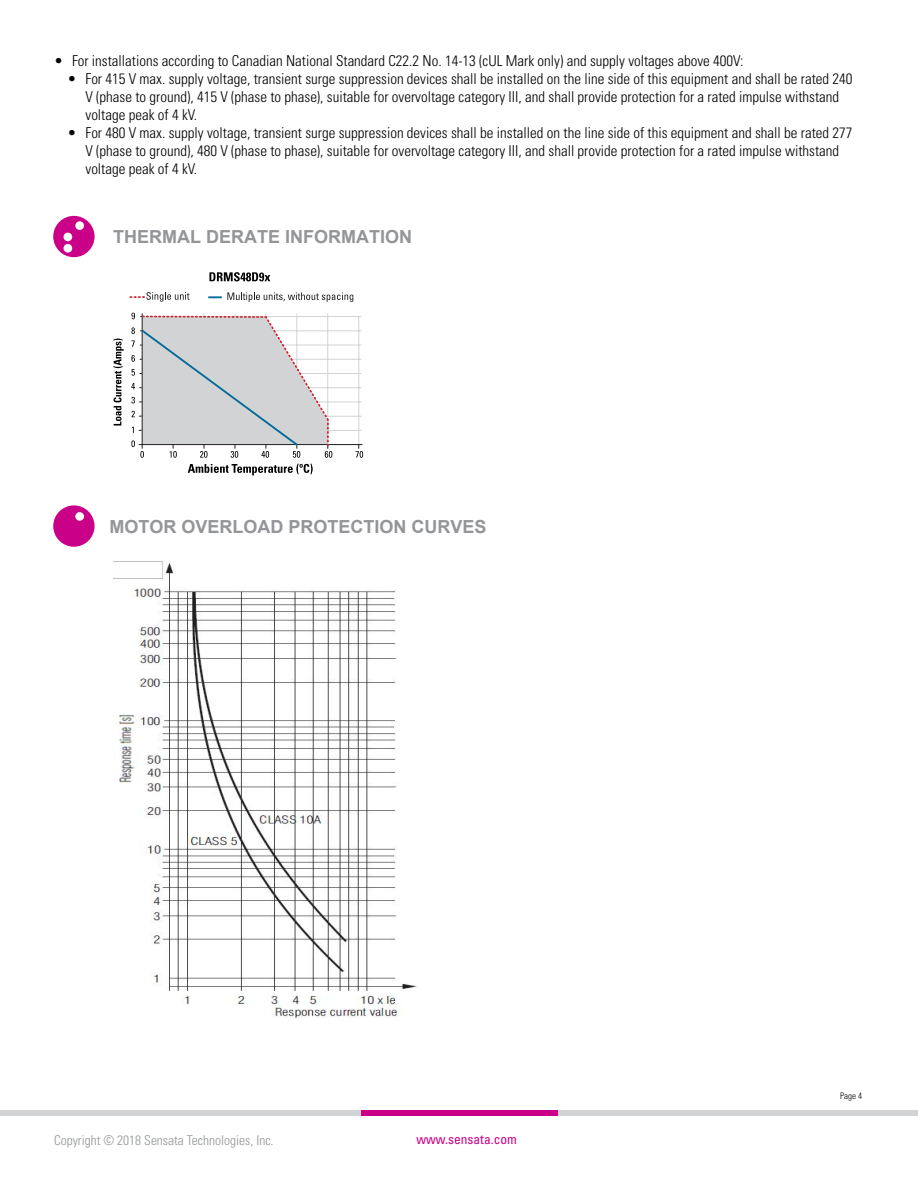
<style>
.page{position:relative;width:918px;height:1188px;background:#fff}
.page>*{position:absolute;margin:0;border:0;box-sizing:border-box;transform-origin:0 0}
.t1{font:700 18px "Arial";color:#939598}
.t2{font:300 condensed 15px/18px "Univers";color:#000}
.t3{font:300 condensed 13.5px "Univers";color:#939598}
.t4{font:condensed 13.5px "Univers";color:#ca0088}
.t5{font:300 condensed 9px "Univers";color:#000}
</style>
<div class="page">
<div style="left:0;top:1110px;width:918px;height:6px;background:#d1d3d4"></div>
<div style="left:361px;top:1110px;width:197px;height:6px;background:#ca0088"></div>
<svg style="left:188px;top:464px;width:125px;height:11px"></svg>
<svg style="left:113px;top:339px;width:11px;height:87px"></svg>
<svg style="left:209px;top:272px;width:61px;height:9px"></svg>
<svg style="left:356px;top:445px;width:7px;height:13px"></svg>
<svg style="left:130px;top:292px;width:60px;height:10px"></svg>
<svg style="left:208px;top:292px;width:145px;height:10px"></svg>
<hr style="left:359px;top:317px;width:1px;height:128px;background:#d1d3d4">
<hr style="left:142px;top:359px;width:219px;height:1px;background:#d1d3d4">
<hr style="left:142px;top:345px;width:219px;height:1px;background:#d1d3d4">
<hr style="left:142px;top:331px;width:219px;height:1px;background:#d1d3d4">
<hr style="left:142px;top:316px;width:219px;height:1px;background:#d1d3d4">
<hr style="left:142px;top:430px;width:219px;height:1px;background:#d1d3d4">
<hr style="left:142px;top:416px;width:219px;height:1px;background:#d1d3d4">
<hr style="left:142px;top:402px;width:219px;height:1px;background:#d1d3d4">
<hr style="left:142px;top:387px;width:219px;height:1px;background:#d1d3d4">
<hr style="left:142px;top:373px;width:219px;height:1px;background:#d1d3d4">
<hr style="left:142px;top:444px;width:220px;height:1px;background:#211d1e">
<svg style="left:131px;top:313px;width:201px;height:145px"></svg>
<img style="left:113px;top:562px;width:304px;height:455px">
<div style="left:53px;top:216px;width:42px;height:41px;background:#ca0088;border-radius:50%"></div>
<div style="left:75px;top:221px;width:9px;height:9px;background:#fff;border-radius:50%"></div>
<div style="left:64px;top:233px;width:8px;height:8px;background:#fff;border-radius:50%"></div>
<div style="left:64px;top:244px;width:8px;height:9px;background:#fff;border-radius:50%"></div>
<div style="left:53px;top:505px;width:42px;height:42px;background:#ca0088;border-radius:50%"></div>
<div style="left:75px;top:512px;width:9px;height:9px;background:#fff;border-radius:50%"></div>
<p class="t2" style="left:54px;top:52px;width:691px">• For installations according to Canadian National Standard C22.2 No. 14-13 (cUL Mark only) and supply voltages above 400V:</p>
<p class="t2" style="left:86px;top:70px;width:769px;text-indent:-18px">• For 415 V max. supply voltage, transient surge suppression devices shall be installed on the line side of this equipment and shall be rated 240<br>V (phase to ground), 415 V (phase to phase), suitable for overvoltage category III, and shall provide protection for a rated impulse withstand voltage peak of 4 kV.</p>
<p class="t2" style="left:86px;top:124px;width:769px;text-indent:-18px">• For 480 V max. supply voltage, transient surge suppression devices shall be installed on the line side of this equipment and shall be rated 277<br>V (phase to ground), 480 V (phase to phase), suitable for overvoltage category III, and shall provide protection for a rated impulse withstand voltage peak of 4 kV.</p>
<p class="t1" style="left:113px;top:225px;width:300px">THERMAL DERATE INFORMATION</p>
<p class="t1" style="left:110px;top:514px;width:379px">MOTOR OVERLOAD PROTECTION CURVES</p>
<p class="t3" style="left:54px;top:1132px;width:221px">Copyright © 2018 Sensata Technologies, Inc.</p>
<p class="t4" style="left:416px;top:1131px;width:102px">www.sensata.com</p>
<p class="t5" style="left:840px;top:1090px;width:23px">Page 4</p>
</div>
